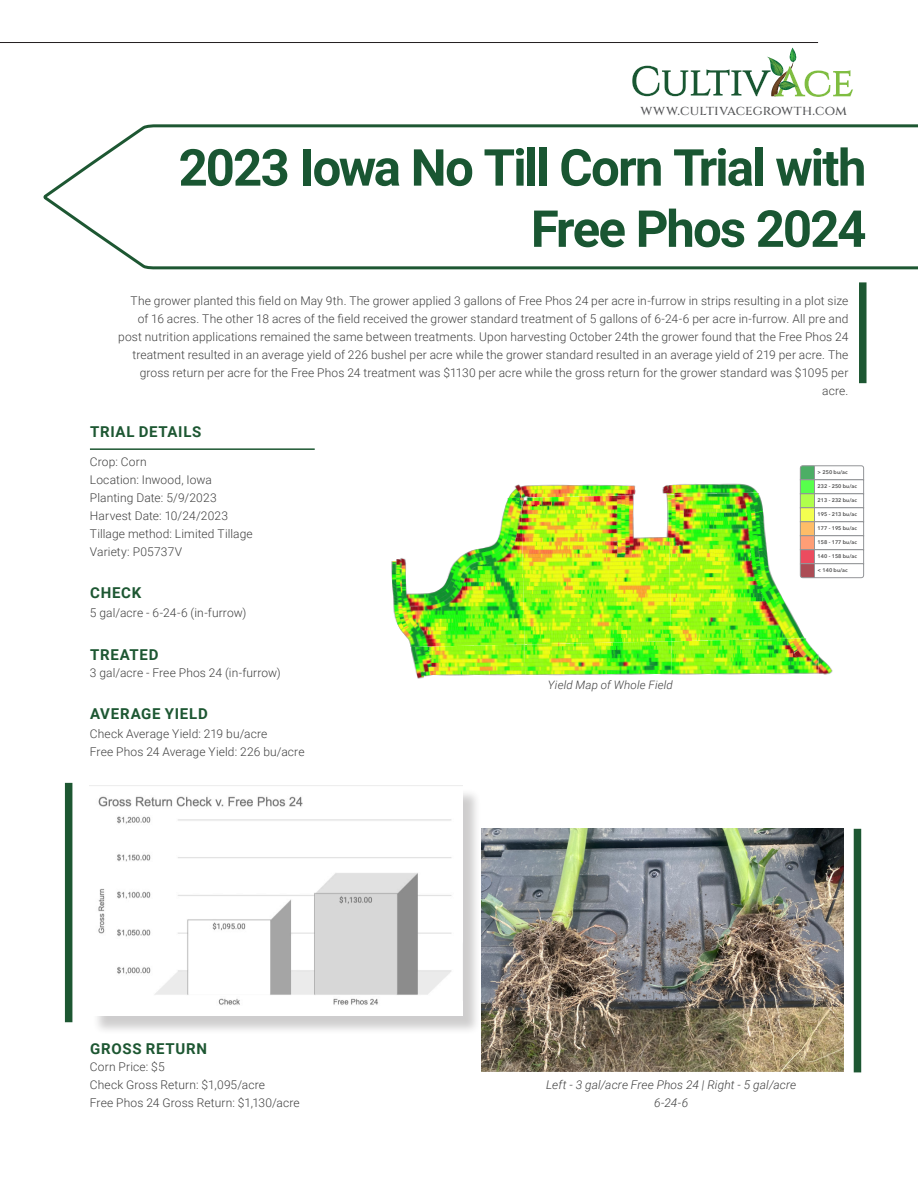
<style>
.page{position:relative;width:918px;height:1188px;background:#fff}
.page>*{position:absolute;margin:0;border:0;box-sizing:border-box;transform-origin:0 0}
._01_Header_48pt{font:700 51px/61.2px "Roboto";letter-spacing:-.04em;color:#195632;text-align:right}
.t1{font:600 23.7px "Avenir Next";color:#4d4d4d}
._04_Name_and_Page_10pt{font:700 15px "Roboto";letter-spacing:.05em;color:#1d5732}
._03_Main_Text_8pt{font:700 15px "Roboto";letter-spacing:.05em;color:#1d5732}
._03_Main_Text_8pt-2{font:500 13.5px "Cinzel";letter-spacing:.01em;color:#57585a}
._03_Main_Text_8pt-3{font:300 12px/18px "Roboto";letter-spacing:.01em;color:#404040;text-align:right}
._03_Main_Text_8pt-4{font:italic 300 12px/18px "Roboto";letter-spacing:.01em;color:#404040;text-align:center}
._03_Main_Text_8pt-5{font:italic 300 11.55px "Roboto";letter-spacing:.015em;color:#404040}
.t2{font:500 10.65px "Avenir Next";color:#4d4d4d}
.t3{font:600 5.4px "Avenir Next";color:#4d4d4d}
</style>
<div class="page">
<hr style="left:0;top:42px;width:818px;height:1px;background:#231f20">
<svg style="left:43px;top:124px;width:875px;height:146px"></svg>
<img style="left:508px;top:484px;width:13px;height:14px">
<img style="left:391px;top:498px;width:130px;height:147px">
<img style="left:410px;top:645px;width:115px;height:34px">
<img style="left:521px;top:484px;width:146px;height:11px">
<img style="left:521px;top:495px;width:147px;height:150px">
<img style="left:525px;top:641px;width:146px;height:35px">
<img style="left:667px;top:483px;width:90px;height:12px">
<img style="left:668px;top:491px;width:137px;height:150px">
<img style="left:671px;top:638px;width:147px;height:37px">
<img style="left:818px;top:654px;width:15px;height:21px">
<svg style="left:864px;top:468px;width:1px;height:107px"></svg>
<img style="left:798px;top:468px;width:7px;height:112px">
<svg style="left:800px;top:465px;width:64px;height:114px"></svg>
<div style="left:92px;top:788px;width:390px;height:247px;background:#231f20;opacity:.22"></div>
<img style="left:92px;top:788px;width:371px;height:228px">
<img style="left:482px;top:828px;width:361px;height:244px">
<div style="left:859px;top:282px;width:8px;height:101px;background:#1d5732"></div>
<div style="left:65px;top:783px;width:7px;height:239px;background:#1d5732"></div>
<div style="left:854px;top:829px;width:7px;height:243px;background:#1d5732"></div>
<hr style="left:90px;top:448px;width:225px;height:2px;background:#1d5732">
<svg style="left:632px;top:48px;width:221px;height:49px"></svg>
<p class="_03_Main_Text_8pt-2" style="left:640px;top:102px;width:208px">WWW.CULTIVACEGROWTH.COM</p>
<p class="_01_Header_48pt" style="left:179px;top:135px;width:689px">2023 Iowa No Till Corn Trial with<br>Free Phos 2024</p>
<p class="_03_Main_Text_8pt-3" style="left:118px;top:291px;width:732px">The grower planted this field on May 9th. The grower applied 3 gallons of Free Phos 24 per acre in-furrow in strips resulting in a plot size of 16 acres. The other 18 acres of the field received the grower standard treatment of 5 gallons of 6-24-6 per acre in-furrow. All pre and post nutrition applications remained the same between treatments. Upon harvesting October 24th the grower found that the Free Phos 24 treatment resulted in an average yield of 226 bushel per acre while the grower standard resulted in an average yield of 219 per acre. The gross return per acre for the Free Phos 24 treatment was $1130 per acre while the gross return for the grower standard was $1095 per acre.</p>
<p class="t2" style="left:771px;top:342px;width:87px">Harvest Summary</p>
<p class="t1" style="left:243px;top:349px;width:68px;rotate:-1deg">Home</p>
<p class="_03_Main_Text_8pt" style="left:90px;top:421px;width:113px">TRIAL DETAILS</p>
<p class="_03_Main_Text_8pt-3" style="left:90px;top:452px;width:58px">Crop: Corn</p>
<p class="_03_Main_Text_8pt-3" style="left:90px;top:470px;width:124px">Location: Inwood, Iowa</p>
<p class="_03_Main_Text_8pt-3" style="left:90px;top:488px;width:128px">Planting Date: 5/9/2023</p>
<p class="_03_Main_Text_8pt-3" style="left:90px;top:506px;width:140px">Harvest Date: 10/24/2023</p>
<p class="_03_Main_Text_8pt-3" style="left:90px;top:524px;width:164px">Tillage method: Limited Tillage</p>
<p class="_03_Main_Text_8pt-3" style="left:90px;top:542px;width:94px">Variety: P05737V</p>
<p class="_04_Name_and_Page_10pt" style="left:90px;top:582px;width:53px">CHECK</p>
<p class="_03_Main_Text_8pt-3" style="left:90px;top:603px;width:158px">5 gal/acre - 6-24-6 (in-furrow)</p>
<p class="_04_Name_and_Page_10pt" style="left:90px;top:644px;width:70px">TREATED</p>
<p class="_03_Main_Text_8pt-3" style="left:90px;top:663px;width:192px">3 gal/acre - Free Phos 24 (in-furrow)</p>
<p class="_04_Name_and_Page_10pt" style="left:90px;top:704px;width:119px">AVERAGE YIELD</p>
<p class="_03_Main_Text_8pt-3" style="left:90px;top:724px;width:179px">Check Average Yield: 219 bu/acre</p>
<p class="_03_Main_Text_8pt-3" style="left:90px;top:742px;width:216px">Free Phos 24 Average Yield: 226 bu/acre</p>
<p class="_04_Name_and_Page_10pt" style="left:90px;top:1038px;width:118px">GROSS RETURN</p>
<p class="_03_Main_Text_8pt-3" style="left:90px;top:1057px;width:76px">Corn Price: $5</p>
<p class="_03_Main_Text_8pt-3" style="left:90px;top:1075px;width:177px">Check Gross Return: $1,095/acre</p>
<p class="_03_Main_Text_8pt-3" style="left:90px;top:1093px;width:211px">Free Phos 24 Gross Return: $1,130/acre</p>
<p class="_03_Main_Text_8pt-5" style="left:548px;top:677px;width:126px">Yield Map of Whole Field</p>
<p class="t3" style="left:818px;top:468px;width:32px">&gt; 250 bu/ac</p>
<p class="t3" style="left:818px;top:482px;width:41px">232 - 250 bu/ac</p>
<p class="t3" style="left:818px;top:496px;width:41px">213 - 232 bu/ac</p>
<p class="t3" style="left:818px;top:510px;width:41px">195 - 213 bu/ac</p>
<p class="t3" style="left:818px;top:524px;width:41px">177 - 195 bu/ac</p>
<p class="t3" style="left:818px;top:538px;width:41px">158 - 177 bu/ac</p>
<p class="t3" style="left:818px;top:552px;width:41px">140 - 158 bu/ac</p>
<p class="t3" style="left:818px;top:566px;width:32px">&lt; 140 bu/ac</p>
<p class="_03_Main_Text_8pt-4" style="left:546px;top:1075px;width:251px">Left - 3 gal/acre Free Phos 24 | Right - 5 gal/acre<br>6-24-6</p>
</div>
